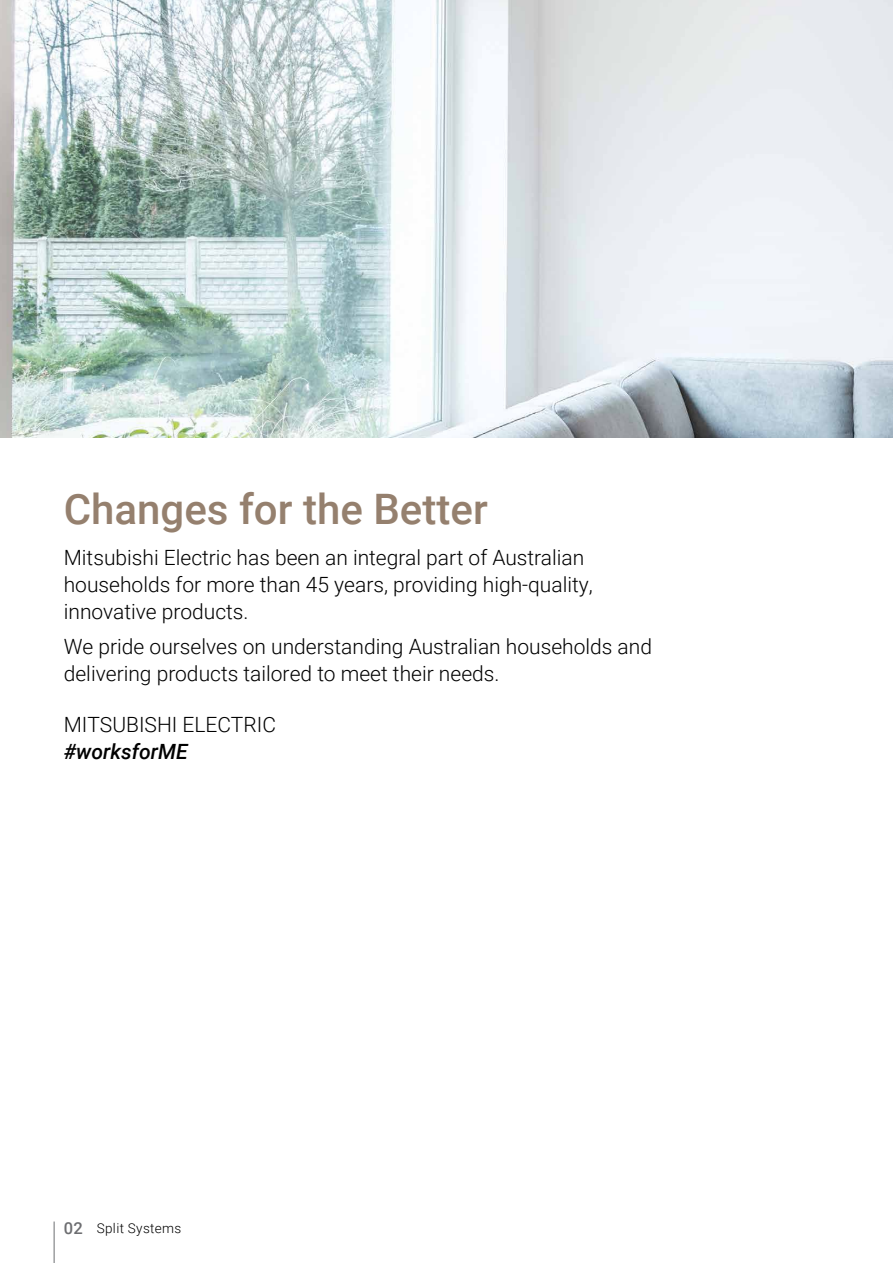
<style>
.page{position:relative;width:893px;height:1263px;background:#fff}
.page>*{position:absolute;margin:0;border:0;box-sizing:border-box;transform-origin:0 0}
.t1{font:500 42px "Roboto";color:#95806e}
.t2{font:300 21px/27px "Roboto";color:#000}
.t3{font:italic 500 21px "Roboto";color:#000}
.t4{font:300 13.5px "Roboto";letter-spacing:.025em;color:#000}
.s1{font-weight:500;font-size:16.5px;color:#6d6e71}
</style>
<div class="page">
<hr style="left:54px;top:1221px;width:1px;height:42px;background:#6d6e71">
<img style="left:0;top:0;width:893px;height:438px">
<h1 class="t1" style="left:64px;top:480px;width:425px">Changes for the Better</h1>
<p class="t2" style="left:64px;top:543px;width:531px">Mitsubishi Electric has been an integral part of Australian households for more than 45 years, providing high-quality, innovative products.</p>
<p class="t2" style="left:64px;top:632px;width:590px">We pride ourselves on understanding Australian households and delivering products tailored to meet their needs.</p>
<p class="t2" style="left:64px;top:710px;width:214px">MITSUBISHI ELECTRIC</p>
<p class="t3" style="left:64px;top:736px;width:125px">#worksforME</p>
<p class="t4" style="left:64px;top:1219px;width:119px"><span class="s1">02</span> Split Systems</p>
</div>
